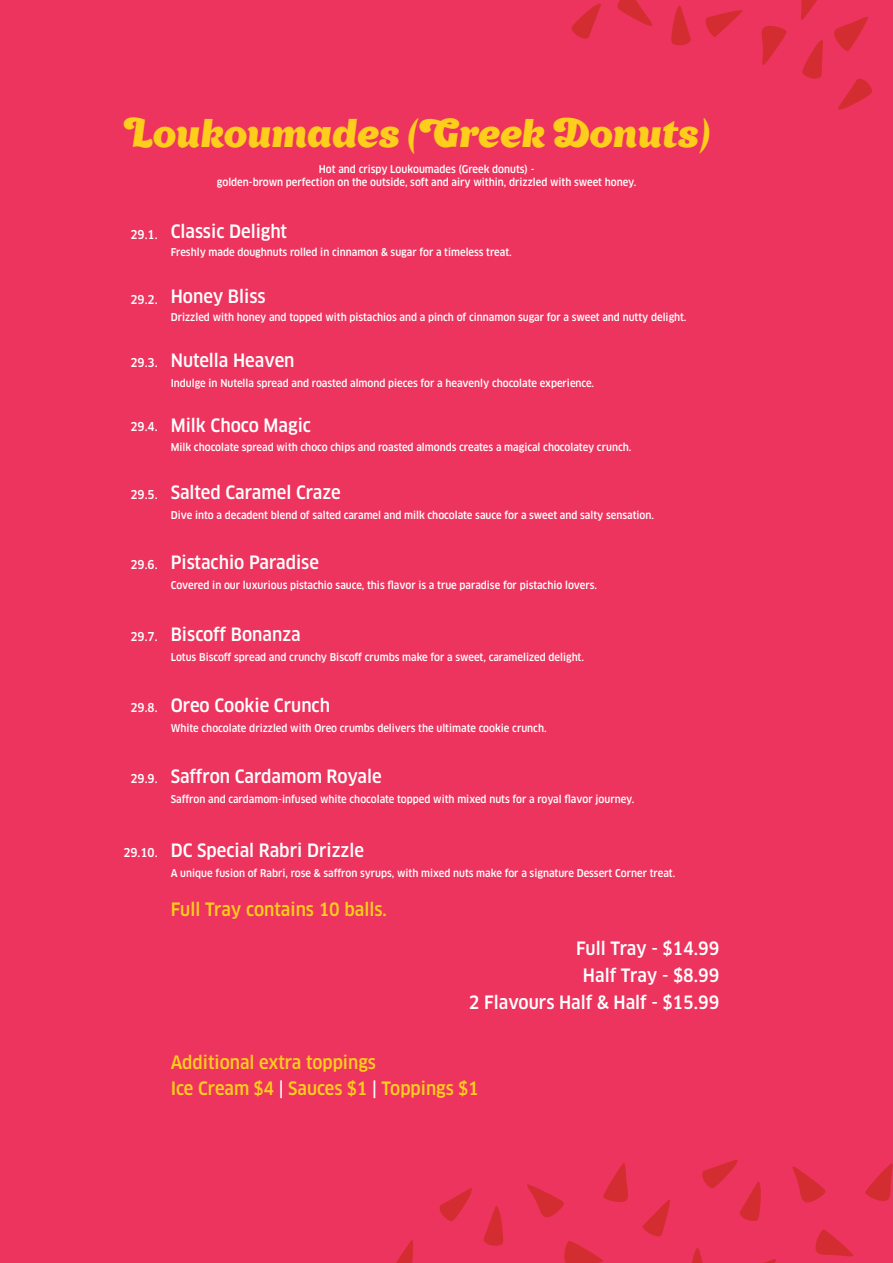
<style>
.page{position:relative;width:893px;height:1263px;background:#ed345e}
.page>*{position:absolute;margin:0;border:0;box-sizing:border-box;transform-origin:0 0}
.t1{font:39px "Appetite New";letter-spacing:-.01em;color:#fdce1b}
.t2{font:500 condensed 18px/27px "Clan OT";color:#fff;text-align:right}
.t3{font:500 condensed 18px/25.5px "Clan OT";color:#fdce1b}
.t4{font:500 condensed 12px "Clan OT";color:#fff}
.t5{font:500 condensed 10.5px/12.6px "Clan OT";color:#fff;text-align:center}
.s1{color:#fff}
</style>
<div class="page">
<svg style="left:617px;top:0;width:36px;height:26px"></svg>
<svg style="left:705px;top:10px;width:38px;height:27px"></svg>
<svg style="left:571px;top:3px;width:30px;height:36px"></svg>
<svg style="left:671px;top:5px;width:20px;height:40px"></svg>
<svg style="left:564px;top:1241px;width:39px;height:22px"></svg>
<svg style="left:396px;top:1240px;width:17px;height:23px"></svg>
<svg style="left:483px;top:1206px;width:20px;height:40px"></svg>
<svg style="left:439px;top:1188px;width:33px;height:33px"></svg>
<svg style="left:527px;top:1184px;width:37px;height:34px"></svg>
<svg style="left:603px;top:1163px;width:25px;height:39px"></svg>
<svg style="left:815px;top:1229px;width:38px;height:28px"></svg>
<svg style="left:692px;top:1248px;width:11px;height:15px"></svg>
<svg style="left:764px;top:1259px;width:12px;height:4px"></svg>
<svg style="left:642px;top:1199px;width:28px;height:38px"></svg>
<svg style="left:702px;top:1159px;width:59px;height:62px"></svg>
<svg style="left:792px;top:1166px;width:34px;height:37px"></svg>
<svg style="left:865px;top:1163px;width:27px;height:38px"></svg>
<svg style="left:834px;top:17px;width:34px;height:34px"></svg>
<svg style="left:802px;top:40px;width:21px;height:39px"></svg>
<svg style="left:838px;top:78px;width:34px;height:32px"></svg>
<svg style="left:761px;top:26px;width:26px;height:39px"></svg>
<svg style="left:801px;top:0;width:16px;height:20px"></svg>
<h1 class="t1" style="left:124px;top:105px;width:588px">Loukoumades (Greek Donuts)</h1>
<p class="t5" style="left:217px;top:163px;width:421px">Hot and crispy Loukoumades (Greek donuts) -<br>golden-brown perfection on the outside, soft and airy within, drizzled with sweet honey.</p>
<p class="t4" style="left:131px;top:228px;width:29px">29.1.</p>
<h2 class="t2" style="left:171px;top:218px;width:118px">Classic Delight</h2>
<p class="t5" style="left:171px;top:246px;width:343px">Freshly made doughnuts rolled in cinnamon &amp; sugar for a timeless treat.</p>
<p class="t4" style="left:131px;top:292px;width:29px">29.2.</p>
<p class="t4" style="left:131px;top:356px;width:29px">29.3.</p>
<h2 class="t2" style="left:171px;top:283px;width:96px">Honey Bliss</h2>
<p class="t5" style="left:171px;top:311px;width:517px">Drizzled with honey and topped with pistachios and a pinch of cinnamon sugar for a sweet and nutty delight.</p>
<h2 class="t2" style="left:171px;top:347px;width:125px">Nutella Heaven</h2>
<p class="t5" style="left:171px;top:377px;width:425px">Indulge in Nutella spread and roasted almond pieces for a heavenly chocolate experience.</p>
<p class="t4" style="left:131px;top:420px;width:29px">29.4.</p>
<h2 class="t2" style="left:171px;top:411px;width:142px">Milk Choco Magic</h2>
<p class="t5" style="left:171px;top:441px;width:462px">Milk chocolate spread with choco chips and roasted almonds creates a magical chocolatey crunch.</p>
<p class="t4" style="left:131px;top:488px;width:29px">29.5.</p>
<h2 class="t2" style="left:171px;top:479px;width:171px">Salted Caramel Craze</h2>
<p class="t5" style="left:171px;top:509px;width:485px">Dive into a decadent blend of salted caramel and milk chocolate sauce for a sweet and salty sensation.</p>
<p class="t4" style="left:131px;top:558px;width:29px">29.6.</p>
<h2 class="t2" style="left:171px;top:549px;width:150px">Pistachio Paradise</h2>
<p class="t5" style="left:171px;top:579px;width:428px">Covered in our luxurious pistachio sauce, this flavor is a true paradise for pistachio lovers.</p>
<p class="t4" style="left:131px;top:629px;width:29px">29.7.</p>
<h2 class="t2" style="left:171px;top:621px;width:131px">Biscoff Bonanza</h2>
<p class="t5" style="left:171px;top:650px;width:415px">Lotus Biscoff spread and crunchy Biscoff crumbs make for a sweet, caramelized delight.</p>
<p class="t4" style="left:131px;top:700px;width:29px">29.8.</p>
<h2 class="t2" style="left:171px;top:692px;width:161px">Oreo Cookie Crunch</h2>
<p class="t5" style="left:171px;top:721px;width:377px">White chocolate drizzled with Oreo crumbs delivers the ultimate cookie crunch.</p>
<p class="t4" style="left:131px;top:772px;width:29px">29.9.</p>
<h2 class="t2" style="left:171px;top:763px;width:212px">Saffron Cardamom Royale</h2>
<p class="t5" style="left:171px;top:793px;width:465px">Saffron and cardamom-infused white chocolate topped with mixed nuts for a royal flavor journey.</p>
<p class="t4" style="left:124px;top:845px;width:36px">29.10.</p>
<h2 class="t2" style="left:171px;top:837px;width:195px">DC Special Rabri Drizzle</h2>
<p class="t5" style="left:171px;top:867px;width:506px">A unique fusion of Rabri, rose &amp; saffron syrups, with mixed nuts make for a signature Dessert Corner treat.</p>
<h2 class="t3" style="left:171px;top:897px;width:218px">Full Tray contains 10 balls.</h2>
<h2 class="t2" style="left:469px;top:935px;width:252px">Full Tray - $14.99<br>Half Tray - $8.99<br>2 Flavours Half &amp; Half - $15.99</h2>
<h2 class="t3" style="left:171px;top:1050px;width:310px">Additional extra toppings<br>Ice Cream $4 <span class="s1">|</span> Sauces $1 <span class="s1">|</span> Toppings $1</h2>
</div>
